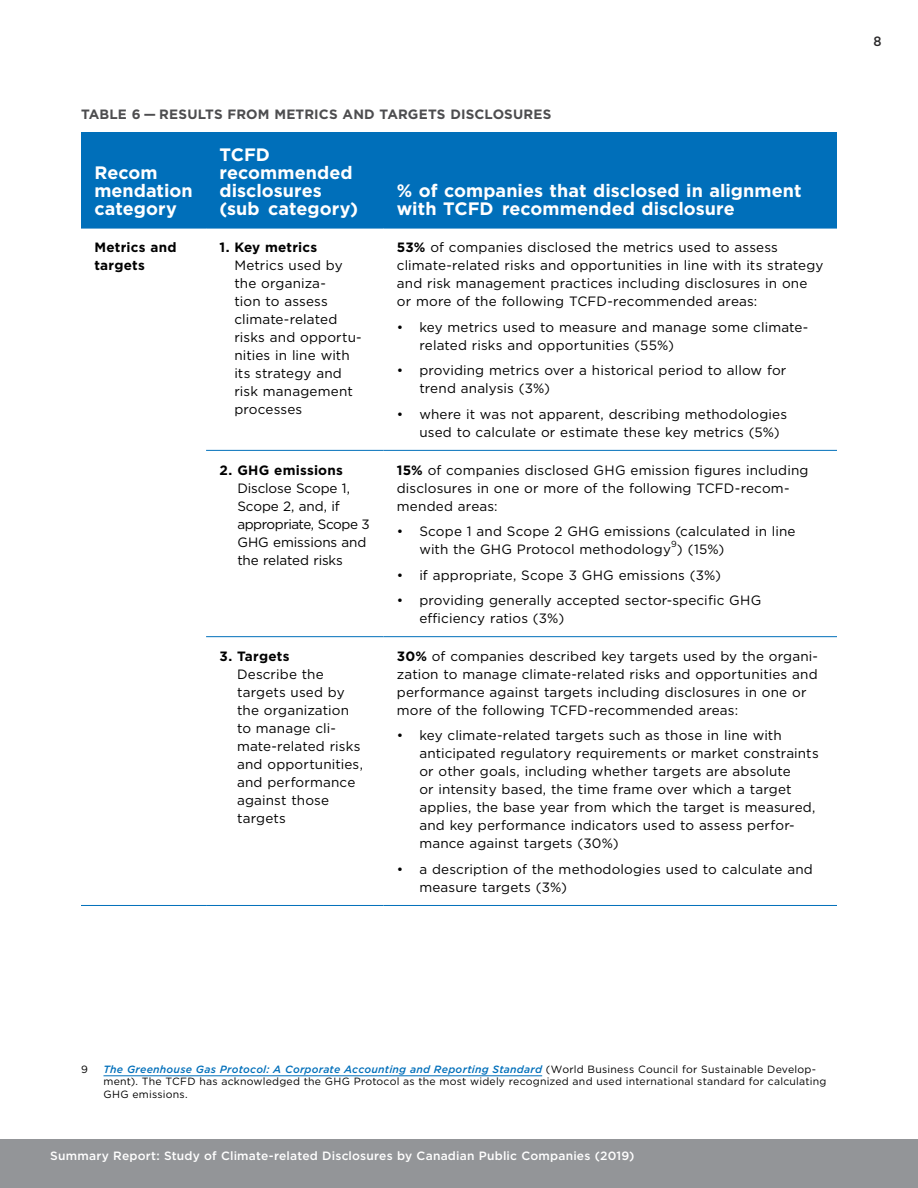
<style>
.page{position:relative;width:918px;height:1188px;background:#fff}
.page>*{position:absolute;margin:0;border:0;box-sizing:border-box;transform-origin:0 0}
.t1{font:700 18px/18px "Gotham";color:#fff}
.t2{font:13.5px/18px "Gotham";letter-spacing:.01em;color:#000}
.t3{font:13.5px/18px "Gotham";letter-spacing:-.015em;color:#000}
.t4{font:700 13.5px "Gotham";letter-spacing:.01em;color:#4d4d4f}
.t5{font:700 13.5px/18px "Gotham";letter-spacing:.02em;color:#000}
.t6{font:500 13.5px "Gotham";color:#292829}
.t7{font:500 12px "Gotham";letter-spacing:.015em;color:#fff}
.t8{font:10.5px/12.6px "Gotham";letter-spacing:.02em;color:#000}
.t9{font:8.7px "Gotham";color:#000}
.s1{font-weight:700}
.s2{font-weight:500;font-style:italic;color:#006fba}
</style>
<div class="page">
<div style="left:0;top:1140px;width:918px;height:48px;background:#939598"></div>
<hr style="left:81px;top:905px;width:125px;height:1px;background:#006fba">
<hr style="left:206px;top:905px;width:177px;height:1px;background:#006fba">
<hr style="left:383px;top:905px;width:454px;height:1px;background:#006fba">
<hr style="left:206px;top:636px;width:177px;height:1px;background:#006fba">
<hr style="left:383px;top:636px;width:454px;height:1px;background:#006fba">
<hr style="left:206px;top:450px;width:177px;height:1px;background:#006fba">
<hr style="left:383px;top:450px;width:454px;height:1px;background:#006fba">
<div style="left:81px;top:133px;width:125px;height:95px;background:#006fba"></div>
<div style="left:206px;top:133px;width:177px;height:95px;background:#006fba"></div>
<div style="left:383px;top:133px;width:454px;height:95px;background:#006fba"></div>
<hr style="left:81px;top:132px;width:125px;height:1px;background:#006fba">
<hr style="left:206px;top:132px;width:177px;height:1px;background:#006fba">
<hr style="left:383px;top:132px;width:454px;height:1px;background:#006fba">
<hr style="left:81px;top:228px;width:125px;height:1px;background:#006fba">
<hr style="left:206px;top:228px;width:177px;height:1px;background:#006fba">
<hr style="left:383px;top:228px;width:454px;height:1px;background:#006fba">
<hr style="left:104px;top:1075px;width:438px;height:1px;background:#006fba">
<p class="t4" style="left:81px;top:105px;width:472px">TABLE 6 — RESULTS FROM METRICS AND TARGETS DISCLOSURES</p>
<p class="t1" style="left:220px;top:145px;width:140px">TCFD recommended disclosures (sub category)</p>
<p class="t1" style="left:94px;top:163px;width:100px">Recom mendation category</p>
<p class="t1" style="left:397px;top:181px;width:406px">% of companies that disclosed in alignment with TCFD recommended disclosure</p>
<p class="t5" style="left:94px;top:239px;width:83px">Metrics and targets</p>
<p class="t2" style="left:234px;top:238px;width:129px;text-indent:-15px"><span class="s1">1. Key metrics<br></span>Metrics used by the organiza-<br>tion to assess climate-related risks and opportu&shy;nities in line with its strategy and risk management processes</p>
<p class="t2" style="left:397px;top:238px;width:428px"><span class="s1">53%</span> of companies disclosed the metrics used to assess climate-related risks and opportunities in line with its strategy and risk management practices including disclosures in one or more of the following TCFD-recommended areas:</p>
<p class="t2" style="left:419px;top:318px;width:390px;text-indent:-23px">• key metrics used to measure and manage some climate&shy;related risks and opportunities (55%)</p>
<p class="t2" style="left:419px;top:361px;width:369px;text-indent:-23px">• providing metrics over a historical period to allow for trend analysis (3%)</p>
<p class="t2" style="left:419px;top:405px;width:369px;text-indent:-23px">• where it was not apparent, describing methodologies used to calculate or estimate these key metrics (5%)</p>
<p class="t3" style="left:237px;top:461px;width:134px;text-indent:-18px"><span class="s1">2. GHG emissions<br></span>Disclose Scope 1,<br>Scope 2, and, if appropriate, Scope 3<br>GHG emissions and the related risks</p>
<p class="t2" style="left:397px;top:461px;width:413px"><span class="s1">15%</span> of companies disclosed GHG emission fgures including disclosures in one or more of the following TCFD-recom&shy;mended areas:</p>
<p class="t2" style="left:419px;top:522px;width:378px;text-indent:-23px">• Scope 1 and Scope 2 GHG emissions (calculated in line with the GHG Protocol methodology ) (15%)</p>
<p class="t9" style="left:671px;top:539px;width:7px">9</p>
<p class="t2" style="left:397px;top:566px;width:326px">• if appropriate, Scope 3 GHG emissions (3%)</p>
<p class="t2" style="left:419px;top:591px;width:343px;text-indent:-23px">• providing generally accepted sector-specifc GHG efciency ratios (3%)</p>
<p class="t2" style="left:237px;top:647px;width:127px;text-indent:-17px"><span class="s1">3. Targets<br></span>Describe the targets used by the organization to manage cli&shy;mate-related risks and opportunities, and performance against those targets</p>
<p class="t2" style="left:397px;top:647px;width:423px"><span class="s1">30%</span> of companies described key targets used by the organi&shy;zation to manage climate-related risks and opportunities and performance against targets including disclosures in one or more of the following TCFD-recommended areas:</p>
<p class="t2" style="left:419px;top:726px;width:401px;text-indent:-23px">• key climate-related targets such as those in line with anticipated regulatory requirements or market constraints or other goals, including whether targets are absolute<br>or intensity based, the time frame over which a target applies, the base year from which the target is measured, and key performance indicators used to assess perfor&shy;mance against targets (30%)</p>
<p class="t2" style="left:419px;top:860px;width:395px;text-indent:-23px">• a description of the methodologies used to calculate and measure targets (3%)</p>
<p class="t6" style="left:873px;top:32px;width:10px">8</p>
<p class="t8" style="left:81px;top:1063px;width:8px">9</p>
<p class="t8" style="left:104px;top:1063px;width:724px"><span class="s2">The Greenhouse Gas Protocol: A Corporate Accounting and Reporting Standard</span> (World Business Council for Sustainable Develop&shy;ment). The TCFD has acknowledged the GHG Protocol as the most widely recognized and used international standard for calculating<br>GHG emissions.</p>
<p class="t7" style="left:50px;top:1148px;width:586px">Summary Report: Study of Climate-related Disclosures by Canadian Public Companies (2019)</p>
</div>
